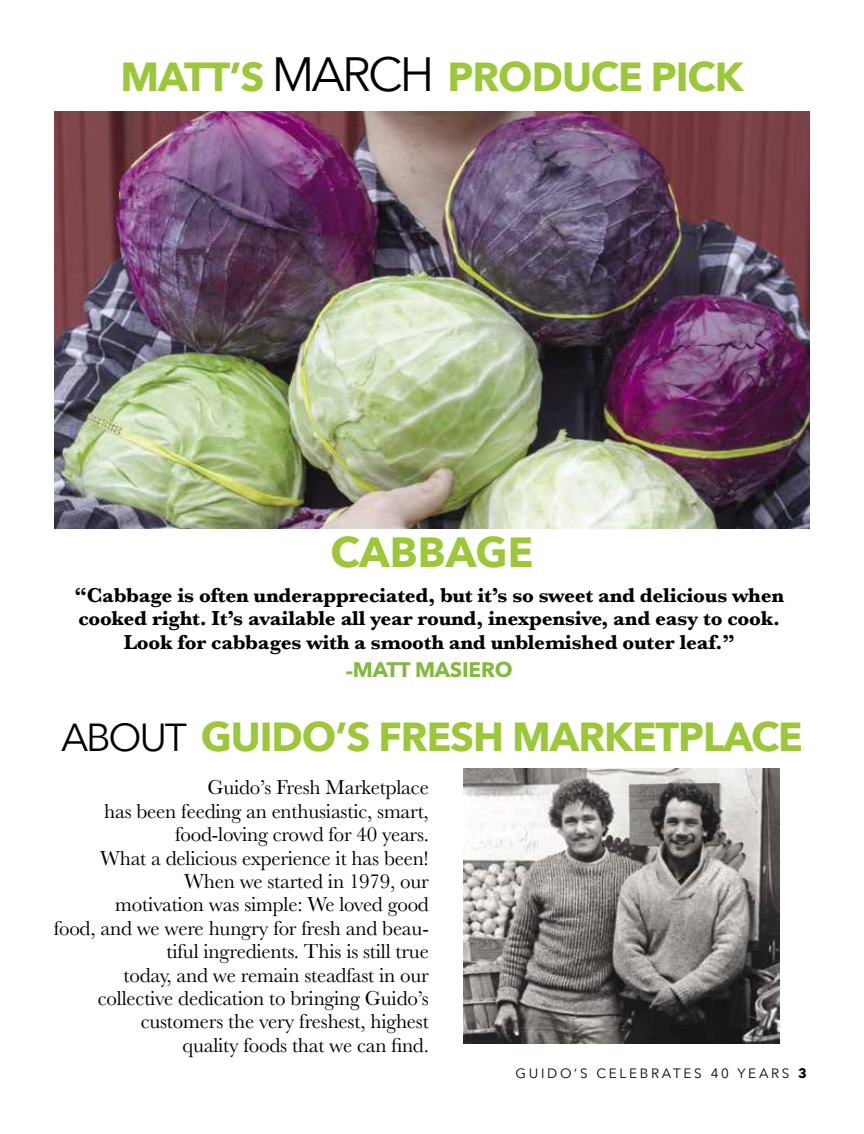
<style>
.page{position:relative;width:864px;height:1134px;background:#fff}
.page>*{position:absolute;margin:0;border:0;box-sizing:border-box;transform-origin:0 0}
.t1{font:700 42px "Avenir Next";color:#9bc739}
.t2{font:700 40.5px "Avenir Next";letter-spacing:-.025em;color:#9bc739}
.t3{font:21px/23.4px "Baskerville";letter-spacing:-.01em;color:#000;text-align:right}
.t4{font:700 21px/23.4px "Baskerville";letter-spacing:-.01em;color:#000;text-align:center}
.t5{font:700 21px "Avenir Next";letter-spacing:-.01em;color:#81ba3d}
.t6{font:13.5px "Avenir Next";letter-spacing:.2em;color:#000}
.s1{font-weight:400;font-size:48px;color:#000}
.s2{font-family:"Baskerville"}
.s3{font-weight:400;font-size:39px;color:#000}
.s4{font-weight:700}
</style>
<div class="page">
<img style="left:54px;top:111px;width:756px;height:417px">
<img style="left:464px;top:768px;width:315px;height:276px">
<h2 class="t2" style="left:121px;top:42px;width:624px">MATT’S <span class="s1">MARCH</span> PRODUCE PICK</h2>
<h1 class="t1" style="left:331px;top:516px;width:204px">CABBAGE</h1>
<p class="t4" style="left:74px;top:584px;width:711px">“Cabbage is often underappreciated, but it’s so sweet and delicious when cooked right. It’s available all year round, inexpensive, and easy to cook.<br>Look for cabbages with a smooth and unblemished outer leaf.”</p>
<p class="t5" style="left:346px;top:652px;width:168px"><span class="s2">-</span>MATT MASIERO</p>
<h2 class="t2" style="left:61px;top:701px;width:743px"><span class="s3">ABOUT</span> GUIDO’S FRESH MARKETPLACE</h2>
<p class="t3" style="left:54px;top:776px;width:377px">Guido’s Fresh Marketplace<br>has been feeding an enthusiastic, smart, food-loving crowd for 40 years.<br>What a delicious experience it has been!<br>When we started in 1979, our<br>motivation was simple: We loved good<br>food, and we were hungry for fresh and beau&shy;tiful ingredients. This is still true<br>today, and we remain steadfast in our collective dedication to bringing Guido’s customers the very freshest, highest<br>quality foods that we can find.</p>
<p class="t6" style="left:516px;top:1062px;width:293px">GUIDO’S CELEBRATES 40 YEARS <span class="s4">3</span></p>
</div>
